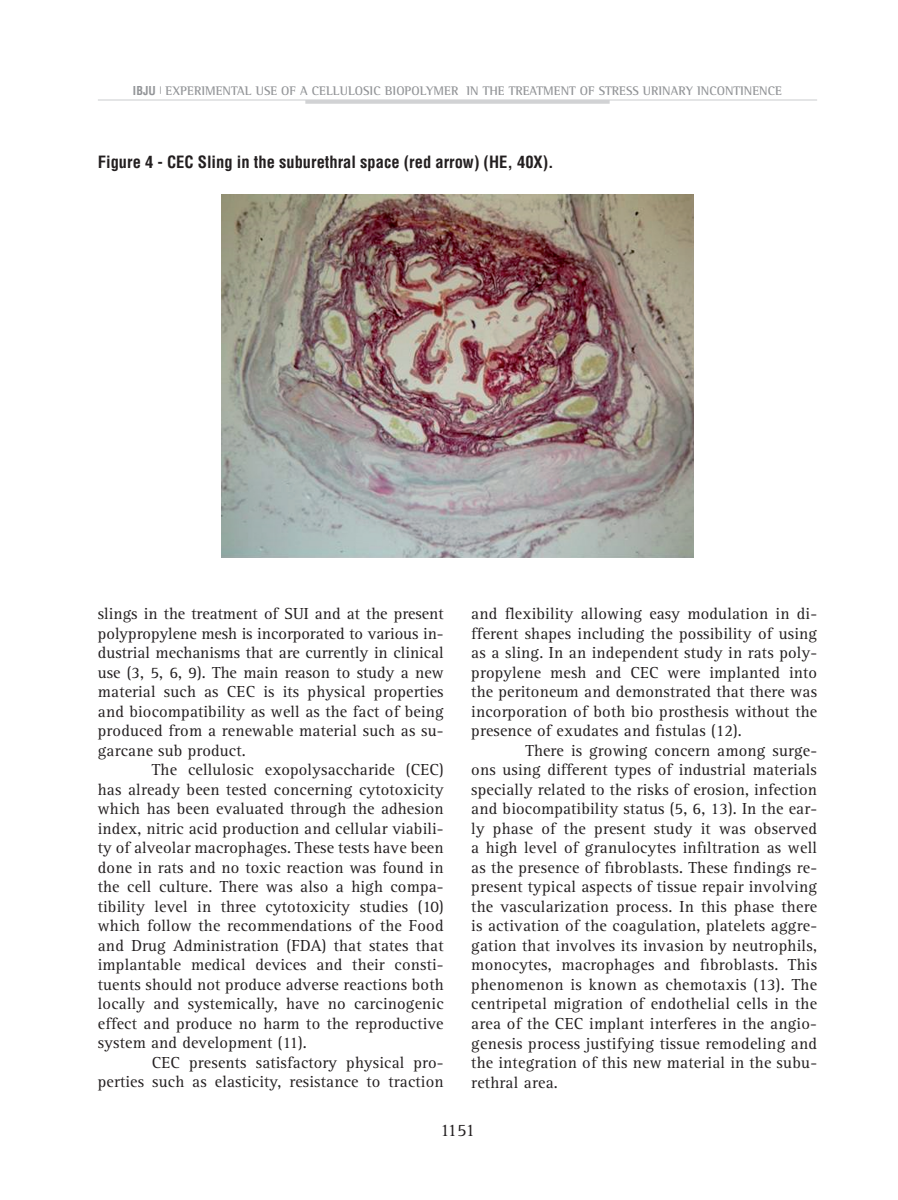
<style>
.page{position:relative;width:898px;height:1200px;background:#fff}
.page>*{position:absolute;margin:0;border:0;box-sizing:border-box;transform-origin:0 0}
.t1{font:18px "Rotis Serif";color:#231f20}
.t2{font:16.5px/19.5px "Rotis Serif";letter-spacing:.01em;color:#231f20;text-align:justify}
.t3{font:700 condensed 16.5px "Helvetica";color:#231f20}
.t4{font:700 12.75px "Rotis Semi Serif";color:#939598}
.s1{font-family:"Helvetica";font-stretch:condensed;font-size:12px}
</style>
<div class="page">
<hr style="left:98px;top:99px;width:718px;height:2px;background:#dcdddf">
<hr style="left:305px;top:100px;width:304px;height:4px;background:#d1d2d4">
<img style="left:221px;top:195px;width:472px;height:362px">
<p class="t4" style="left:133px;top:83px;width:649px"><span class="s1">ibju</span> <sup>|</sup> EXPERIMENTAL USE OF A CELLULOSIC BIOPOLYMER IN THE TREATMENT OF STRESS URINARY INCONTINENCE</p>
<p class="t3" style="left:98px;top:151px;width:457px">Figure 4 - CEC Sling in the suburethral space (red arrow) (HE, 40X).</p>
<p class="t2" style="left:98px;top:604px;width:347px">slings in the treatment of SUI and at the present polypropylene mesh is incorporated to various in&shy;dustrial mechanisms that are currently in clinical use (3, 5, 6, 9). The main reason to study a new material such as CEC is its physical properties and biocompatibility as well as the fact of being produced from a renewable material such as su&shy;garcane sub product.</p>
<p class="t2" style="left:98px;top:760px;width:347px;text-indent:54px">The cellulosic exopolysaccharide (CEC) has already been tested concerning cytotoxicity which has been evaluated through the adhesion index, nitric acid production and cellular viabili&shy;ty of alveolar macrophages. These tests have been done in rats and no toxic reaction was found in the cell culture. There was also a high compa&shy;tibility level in three cytotoxicity studies (10) which follow the recommendations of the Food and Drug Administration (FDA) that states that implantable medical devices and their consti&shy;tuents should not produce adverse reactions both locally and systemically, have no carcinogenic effect and produce no harm to the reproductive system and development (11).</p>
<p class="t2" style="left:98px;top:1052px;width:347px;text-align:right">CEC presents satisfactory physical pro-<br>perties such as elasticity, resistance to traction</p>
<p class="t2" style="left:471px;top:604px;width:347px">and flexibility allowing easy modulation in di&shy;fferent shapes including the possibility of using as a sling. In an independent study in rats poly&shy;propylene mesh and CEC were implanted into the peritoneum and demonstrated that there was incorporation of both bio prosthesis without the presence of exudates and fistulas (12).</p>
<p class="t2" style="left:471px;top:740px;width:347px;text-indent:54px">There is growing concern among surge&shy;ons using different types of industrial materials specially related to the risks of erosion, infection and biocompatibility status (5, 6, 13). In the ear&shy;ly phase of the present study it was observed a high level of granulocytes infiltration as well as the presence of fibroblasts. These findings re&shy;present typical aspects of tissue repair involving the vascularization process. In this phase there is activation of the coagulation, platelets aggre&shy;gation that involves its invasion by neutrophils, monocytes, macrophages and fibroblasts. This phenomenon is known as chemotaxis (13). The centripetal migration of endothelial cells in the area of the CEC implant interferes in the angio&shy;genesis process justifying tissue remodeling and the integration of this new material in the subu&shy;rethral area.</p>
<p class="t1" style="left:440px;top:1119px;width:36px">1151</p>
</div>
